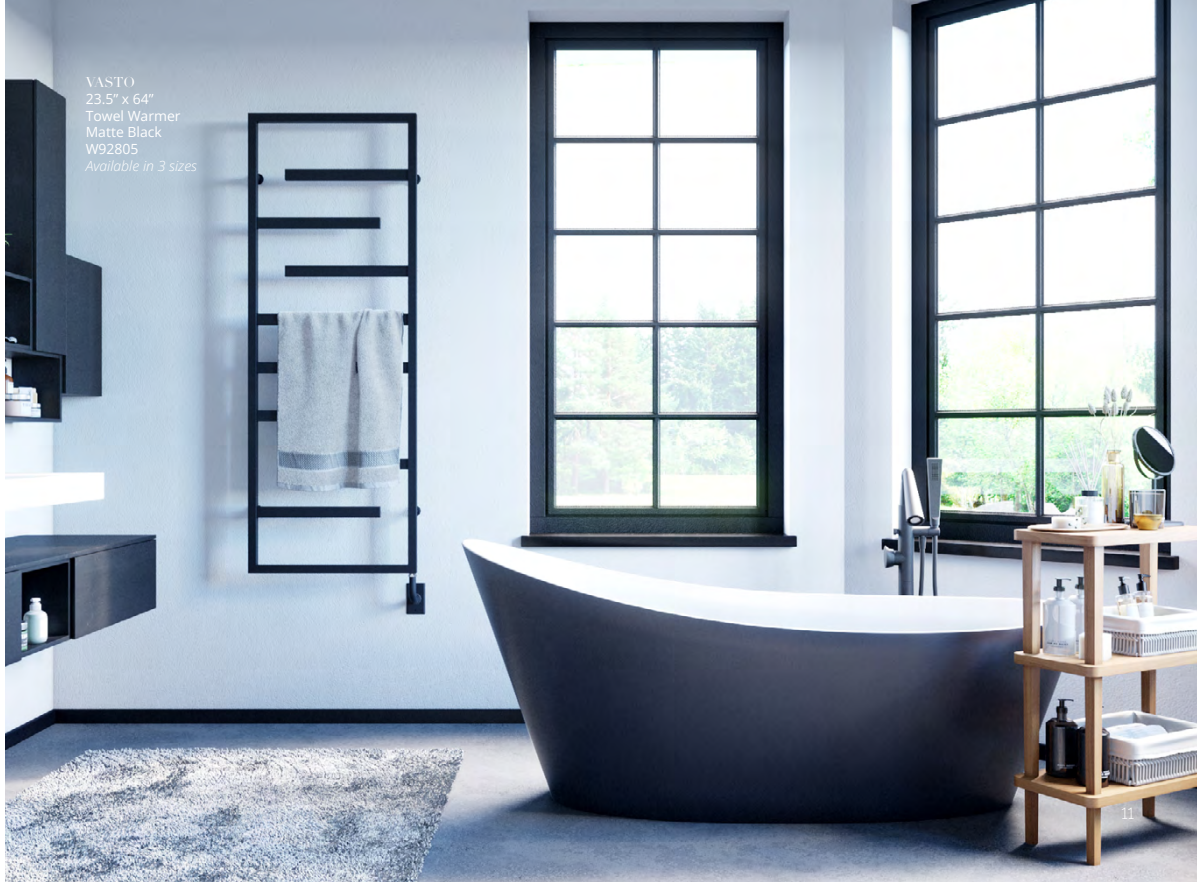
<style>
.page{position:relative;width:1197px;height:882px;background:#fff}
.page>*{position:absolute;margin:0;border:0;box-sizing:border-box;transform-origin:0 0}
.t1{font:300 15.75px "Raleway";color:#fff}
.t2{font:14px/16.8px "Open Sans";color:#fff}
.t3{font:italic 300 14px "Open Sans";color:#fff}
.t4{font:14px "Didot LT Pro";letter-spacing:-.005em;color:#fff}
</style>
<div class="page">
<img style="left:5px;top:0;width:1192px;height:882px">
<p class="t4" style="left:86px;top:74px;width:51px">VASTO</p>
<p class="t2" style="left:86px;top:90px;width:97px">23.5” x 64”<br>Towel Warmer<br>Matte Black<br>W92805</p>
<p class="t3" style="left:86px;top:156px;width:113px">Available in 3 sizes</p>
<p class="t1" style="left:1122px;top:804px;width:14px">11</p>
</div>
